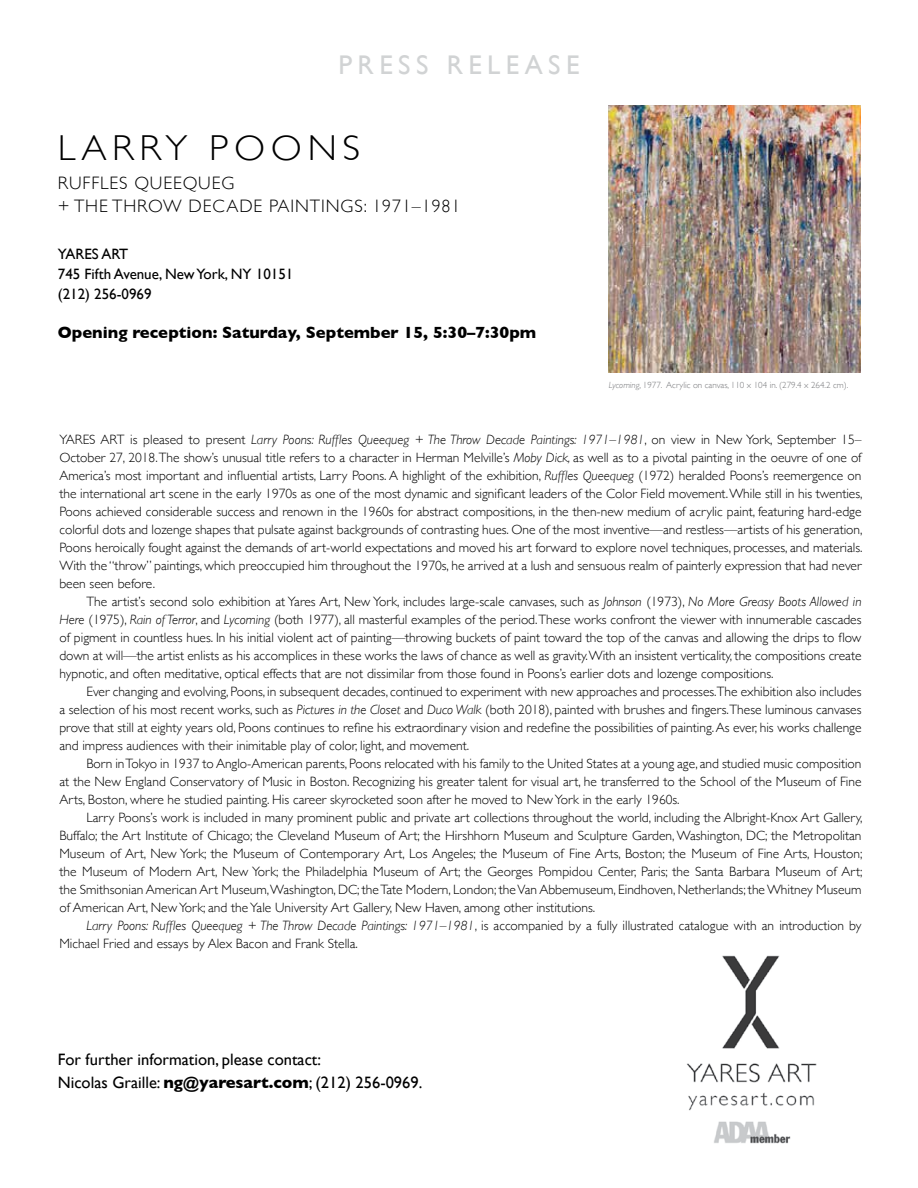
<style>
.page{position:relative;width:918px;height:1188px;background:#fff}
.page>*{position:absolute;margin:0;border:0;box-sizing:border-box;transform-origin:0 0}
.t1{font:300 36px "Gill Sans";letter-spacing:.15em;color:#000;scale:1.05 1}
.t2{font:27px "Gill Sans";letter-spacing:.2em;color:#d1d3d4}
.t3{font:300 18px/22.5px "Gill Sans";letter-spacing:.05em;color:#000}
.t4{font:16.5px/22.5px "Gill Sans";color:#000}
.t5{font:700 16.5px "Gill Sans";color:#000}
.t6{font:15px/20.2px "Gill Sans";color:#000}
.t7{font:300 13.5px/18px "Gill Sans";color:#000;text-align:justify}
.t8{font:300 9px "Gill Sans";color:#76777a}
.s1{font-style:italic}
.s2{font-weight:700}
</style>
<div class="page">
<img style="left:687px;top:955px;width:130px;height:189px">
<img style="left:609px;top:105px;width:252px;height:268px">
<h2 class="t2" style="left:338px;top:49px;width:243px">PRESS RELEASE</h2>
<h1 class="t1" style="left:58px;top:120px;width:289px">LARRY POONS</h1>
<h3 class="t3" style="left:58px;top:171px;width:404px">RUFFLES QUEEQUEG<br>+ THE THROW DECADE PAINTINGS: 1971–1981</h3>
<p class="t6" style="left:58px;top:243px;width:237px">YARES ART<br>745 Fifth Avenue, New York, NY 10151 (212) 256-0969</p>
<p class="t5" style="left:58px;top:319px;width:480px">Opening reception: Saturday, September 15, 5:30–7:30pm</p>
<p class="t8" style="left:609px;top:378px;width:241px"><span class="s1">Lycoming</span>, 1977. Acrylic on canvas, 110 x 104 in. (279.4 x 264.2 cm).</p>
<p class="t7" style="left:59px;top:430px;width:805px">YARES ART is pleased to present <span class="s1">Larry Poons: Ruffles Queequeg + The Throw Decade Paintings: 1971–1981</span>, on view in New York, September 15– October 27, 2018. The show’s unusual title refers to a character in Herman Melville’s <span class="s1">Moby Dick,</span> as well as to a pivotal painting in the oeuvre of one of America’s most important and influential artists, Larry Poons. A highlight of the exhibition, <span class="s1">Ruffles Queequeg</span> (1972) heralded Poons’s reemergence on the international art scene in the early 1970s as one of the most dynamic and significant leaders of the Color Field movement. While still in his twenties, Poons achieved considerable success and renown in the 1960s for abstract compositions, in the then-new medium of acrylic paint, featuring hard-edge colorful dots and lozenge shapes that pulsate against backgrounds of contrasting hues. One of the most inventive—and restless—artists of his generation, Poons heroically fought against the demands of art-world expectations and moved his art forward to explore novel techniques, processes, and materials.<br>With the “throw” paintings, which preoccupied him throughout the 1970s, he arrived at a lush and sensuous realm of painterly expression that had never been seen before.</p>
<p class="t7" style="left:59px;top:592px;width:804px;text-indent:27px">The artist’s second solo exhibition at Yares Art, New York, includes large-scale canvases, such as <span class="s1">Johnson</span> (1973), <span class="s1">No More Greasy Boots Allowed in Here</span> (1975), <span class="s1">Rain of Terror</span>, and <span class="s1">Lycoming</span> (both 1977), all masterful examples of the period. These works confront the viewer with innumerable cascades of pigment in countless hues. In his initial violent act of painting—throwing buckets of paint toward the top of the canvas and allowing the drips to flow down at will—the artist enlists as his accomplices in these works the laws of chance as well as gravity. With an insistent verticality, the compositions create hypnotic, and often meditative, optical effects that are not dissimilar from those found in Poons’s earlier dots and lozenge compositions.</p>
<p class="t7" style="left:59px;top:682px;width:804px;text-indent:27px">Ever changing and evolving, Poons, in subsequent decades, continued to experiment with new approaches and processes.The exhibition also includes a selection of his most recent works, such as <span class="s1">Pictures in the Closet</span> and <span class="s1">Duco Walk</span> (both 2018), painted with brushes and fingers.These luminous canvases prove that still at eighty years old, Poons continues to refine his extraordinary vision and redefine the possibilities of painting. As ever, his works challenge and impress audiences with their inimitable play of color, light, and movement.</p>
<p class="t7" style="left:59px;top:754px;width:804px;text-indent:27px">Born in Tokyo in 1937 to Anglo-American parents, Poons relocated with his family to the United States at a young age, and studied music composition at the New England Conservatory of Music in Boston. Recognizing his greater talent for visual art, he transferred to the School of the Museum of Fine Arts, Boston, where he studied painting. His career skyrocketed soon after he moved to New York in the early 1960s.</p>
<p class="t7" style="left:59px;top:808px;width:805px;text-indent:27px">Larry Poons’s work is included in many prominent public and private art collections throughout the world, including the Albright-Knox Art Gallery, Buffalo; the Art Institute of Chicago; the Cleveland Museum of Art; the Hirshhorn Museum and Sculpture Garden, Washington, DC; the Metropolitan Museum of Art, New York; the Museum of Contemporary Art, Los Angeles; the Museum of Fine Arts, Boston; the Museum of Fine Arts, Houston; the Museum of Modern Art, New York; the Philadelphia Museum of Art; the Georges Pompidou Center, Paris; the Santa Barbara Museum of Art; the Smithsonian American Art Museum, Washington, DC; theTate Modern, London; theVan Abbemuseum, Eindhoven, Netherlands; the Whitney Museum of American Art, New York; and theYale University Art Gallery, New Haven, among other institutions.</p>
<p class="t7" style="left:59px;top:916px;width:804px;text-indent:27px"><span class="s1">Larry Poons: Ruffles Queequeg + The Throw Decade Paintings: 1971–1981</span>, is accompanied by a fully illustrated catalogue with an introduction by<br>Michael Fried and essays by Alex Bacon and Frank Stella.</p>
<p class="t4" style="left:58px;top:1048px;width:366px">For further information, please contact:<br>Nicolas Graille: <span class="s2">ng@yaresart.com</span>; (212) 256-0969.</p>
</div>
